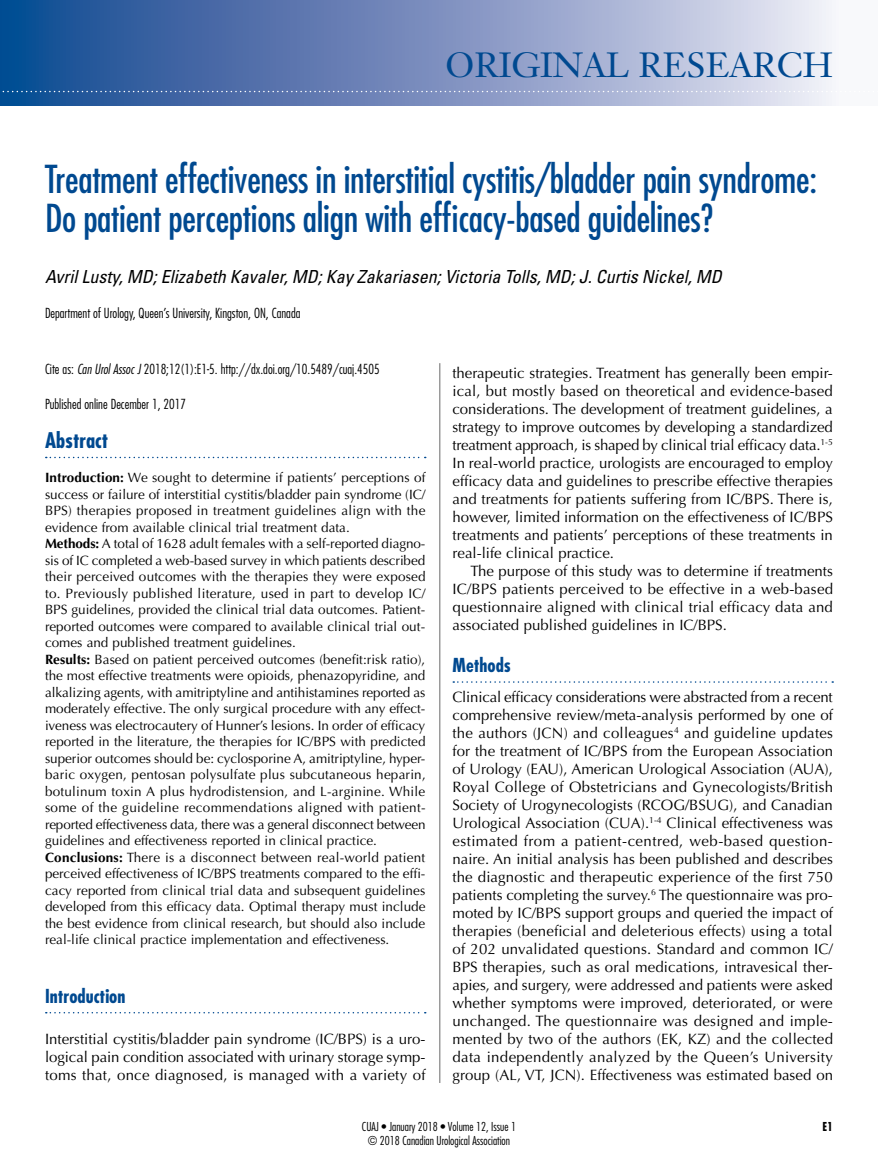
<style>
.page{position:relative;width:878px;height:1175px;background:#fff}
.page>*{position:absolute;margin:0;border:0;box-sizing:border-box;transform-origin:0 0}
.t1{font:condensed 37.5px/39px "Futura";letter-spacing:-.01em;color:#004990}
.t2{font:34.5px "Janson Text";letter-spacing:.315em;color:#004990}
.t3{font:700 condensed 21px "Futura";color:#004990}
.t4{font:700 condensed 18.75px "Futura";color:#004990}
.t5{font:italic condensed 18px "Univers";color:#000}
.t6{font:15px/18px "Optima";color:#000;text-align:justify}
.t7{font:13.5px/16.5px "Optima";color:#000}
.t8{font:300 condensed 13.5px "Futura";color:#000}
.t9{font:300 condensed 12px/14.4px "Futura";color:#000;text-align:center}
.t10{font:700 condensed 12px "Futura";color:#000}
.s1{font-style:italic}
.s2{font-weight:700}
</style>
<div class="page">
<svg style="left:0;top:0;width:832px;height:105px"></svg>
<hr style="left:439px;top:363px;width:1px;height:720px;background:#000">
<svg style="left:46px;top:457px;width:379px;height:1px"></svg>
<svg style="left:46px;top:1012px;width:379px;height:1px"></svg>
<svg style="left:453px;top:681px;width:380px;height:1px"></svg>
<svg style="left:0;top:91px;width:832px;height:1px"></svg>
<h2 class="t2" style="left:445px;top:43px;width:389px">ORIGINAL RESEARCH</h2>
<h1 class="t1" style="left:45px;top:159px;width:773px">Treatment effectiveness in interstitial cystitis/bladder pain syndrome:<br>Do patient perceptions align with efficacy-based guidelines?</h1>
<p class="t5" style="left:45px;top:265px;width:678px">Avril Lusty, MD; Elizabeth Kavaler, MD; Kay Zakariasen; Victoria Tolls, MD; J. Curtis Nickel, MD</p>
<p class="t8" style="left:45px;top:304px;width:257px">Department of Urology, Queen’s University, Kingston, ON, Canada</p>
<p class="t8" style="left:45px;top:361px;width:336px">Cite as: <span class="s1">Can Urol Assoc J</span> 2018;12(1):E1-5. http://dx.doi.org/10.5489/cuaj.4505</p>
<p class="t8" style="left:45px;top:395px;width:143px">Published online December 1, 2017</p>
<h3 class="t3" style="left:45px;top:426px;width:65px">Abstract</h3>
<p class="t7" style="left:45px;top:469px;width:382px"><span class="s2">Introduction:</span> We sought to determine if patients’ perceptions of success or failure of interstitial cystitis/bladder pain syndrome (IC/ BPS) therapies proposed in treatment guidelines align with the evidence from available clinical trial treatment data.<br><span class="s2">Methods:</span> A total of 1628 adult females with a self-reported diagno&shy;sis of IC completed a web-based survey in which patients described their perceived outcomes with the therapies they were exposed to. Previously published literature, used in part to develop IC/ BPS guidelines, provided the clinical trial data outcomes. Patient&shy;reported outcomes were compared to available clinical trial out&shy;comes and published treatment guidelines.<br><span class="s2">Results:</span> Based on patient perceived outcomes (benefit:risk ratio), the most effective treatments were opioids, phenazopyridine, and alkalizing agents, with amitriptyline and antihistamines reported as moderately effective. The only surgical procedure with any effect&shy;iveness was electrocautery of Hunner’s lesions. In order of efficacy reported in the literature, the therapies for IC/BPS with predicted superior outcomes should be: cyclosporine A, amitriptyline, hyper&shy;baric oxygen, pentosan polysulfate plus subcutaneous heparin, botulinum toxin A plus hydrodistension, and L-arginine. While some of the guideline recommendations aligned with patient&shy;reported effectiveness data, there was a general disconnect between guidelines and effectiveness reported in clinical practice.<br><span class="s2">Conclusions:</span> There is a disconnect between real-world patient perceived effectiveness of IC/BPS treatments compared to the effi&shy;cacy reported from clinical trial data and subsequent guidelines developed from this efficacy data. Optimal therapy must include the best evidence from clinical research, but should also include real-life clinical practice implementation and effectiveness.</p>
<p class="t4" style="left:45px;top:984px;width:82px">Introduction</p>
<p class="t6" style="left:45px;top:1030px;width:382px">Interstitial cystitis/bladder pain syndrome (IC/BPS) is a uro&shy;logical pain condition associated with urinary storage symp&shy;toms that, once diagnosed, is managed with a variety of</p>
<p class="t6" style="left:452px;top:364px;width:382px">therapeutic strategies. Treatment has generally been empir&shy;ical, but mostly based on theoretical and evidence-based considerations. The development of treatment guidelines, a strategy to improve outcomes by developing a standardized treatment approach, is shaped by clinical trial efficacy data.<sup>1-5<br></sup>In real-world practice, urologists are encouraged to employ efficacy data and guidelines to prescribe effective therapies and treatments for patients suffering from IC/BPS. There is, however, limited information on the effectiveness of IC/BPS treatments and patients’ perceptions of these treatments in real-life clinical practice.</p>
<p class="t6" style="left:452px;top:562px;width:382px;text-indent:18px">The purpose of this study was to determine if treatments IC/BPS patients perceived to be effective in a web-based questionnaire aligned with clinical trial efficacy data and associated published guidelines in IC/BPS.</p>
<p class="t4" style="left:452px;top:653px;width:60px">Methods</p>
<p class="t6" style="left:452px;top:688px;width:382px">Clinical efficacy considerations were abstracted from a recent comprehensive review/meta-analysis performed by one of the authors (JCN) and colleagues<sup>4</sup> and guideline updates for the treatment of IC/BPS from the European Association of Urology (EAU), American Urological Association (AUA), Royal College of Obstetricians and Gynecologists/British Society of Urogynecologists (RCOG/BSUG), and Canadian Urological Association (CUA).<sup>1-4</sup> Clinical effectiveness was estimated from a patient-centred, web-based question&shy;naire. An initial analysis has been published and describes the diagnostic and therapeutic experience of the first 750 patients completing the survey.<sup>6</sup> The questionnaire was pro&shy;moted by IC/BPS support groups and queried the impact of therapies (beneficial and deleterious effects) using a total of 202 unvalidated questions. Standard and common IC/ BPS therapies, such as oral medications, intravesical ther&shy;apies, and surgery, were addressed and patients were asked whether symptoms were improved, deteriorated, or were unchanged. The questionnaire was designed and imple&shy;mented by two of the authors (EK, KZ) and the collected data independently analyzed by the Queen’s University group (AL, VT, JCN). Effectiveness was estimated based on</p>
<p class="t9" style="left:362px;top:1118px;width:155px">CUAJ • January 2018 • Volume 12, Issue 1 © 2018 Canadian Urological Association</p>
<p class="t10" style="left:822px;top:1119px;width:12px">E1</p>
</div>
